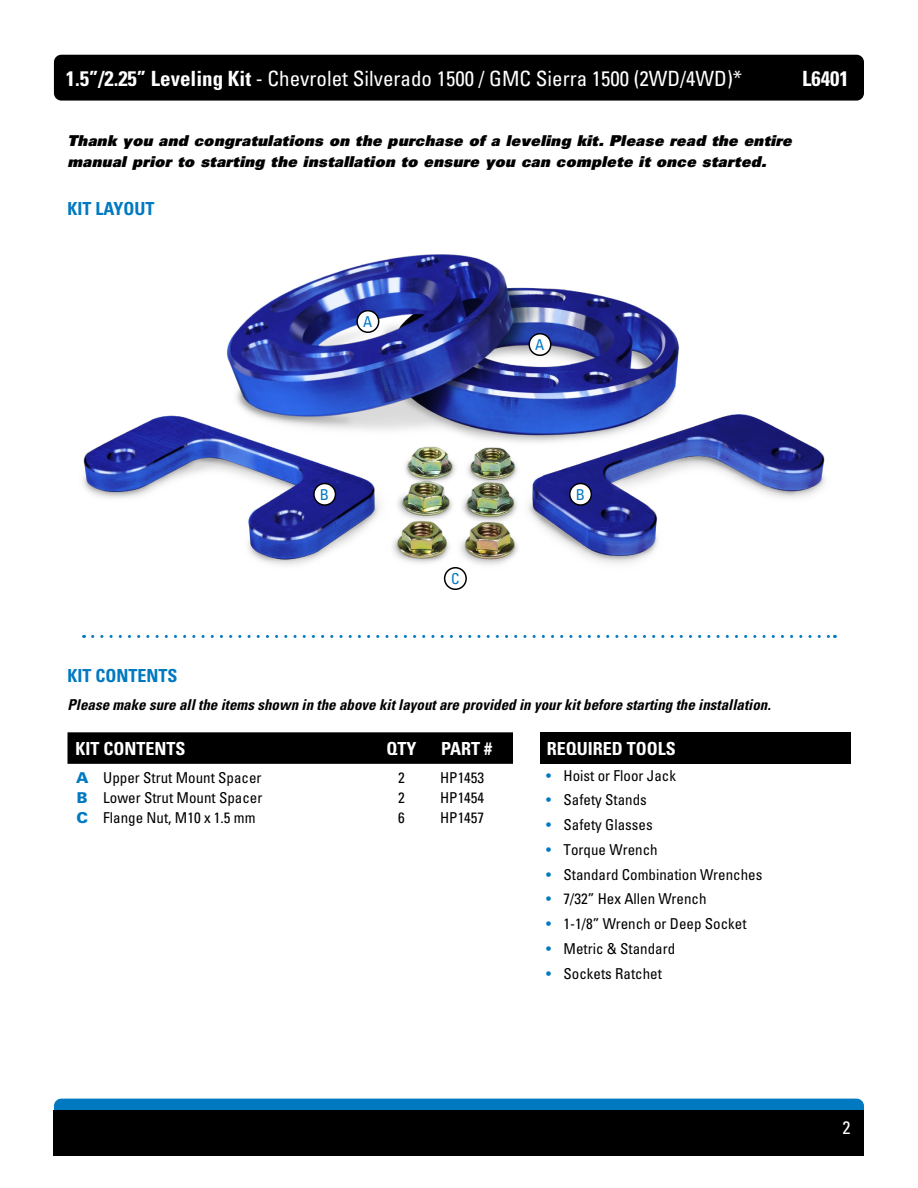
<style>
.page{position:relative;width:918px;height:1188px;background:#fff}
.page>*{position:absolute;margin:0;border:0;box-sizing:border-box;transform-origin:0 0}
.t1{font:condensed 21px "Univers LT Std";color:#fff}
.t2{font:700 condensed 21px "Univers LT Std";color:#fff}
.t3{font:700 condensed 18px "Univers LT Std";color:#fff}
.t4{font:700 condensed 18px "Univers LT Std";color:#0079c1}
.t5{font:condensed 18px "Univers LT Std";color:#fff}
.t6{font:condensed 15px/24.8px "Univers LT Std";color:#000}
.t7{font:15px/21px "Univers LT Std X Black Obl";letter-spacing:.025em;color:#000}
.t8{font:italic 700 condensed 15px "Univers LT Std";color:#000}
.t9{font:condensed 15px/24.8px "Univers LT Std";color:#0079c1;text-align:justify}
.s1{font-weight:700}
.s2{font-weight:900;font-stretch:normal;color:#0079c1}
</style>
<div class="page">
<div style="left:54px;top:55px;width:810px;height:46px;background:#000;border-radius:7px"></div>
<div style="left:54px;top:1099px;width:810px;height:45px;background:#0079c1;border-radius:7px"></div>
<div style="left:54px;top:1110px;width:810px;height:46px;background:#000"></div>
<div style="left:68px;top:732px;width:445px;height:32px;background:#000"></div>
<div style="left:540px;top:732px;width:310px;height:32px;background:#000"></div>
<svg style="left:93px;top:635px;width:742px;height:3px"></svg>
<img style="left:83px;top:254px;width:742px;height:336px">
<div style="left:357px;top:311px;width:22px;height:21px;background:#fff;border-radius:50%"></div>
<div style="left:356px;top:310px;width:23px;height:23px;border:2px solid #000;border-radius:50%"></div>
<div style="left:529px;top:334px;width:22px;height:21px;background:#fff;border-radius:50%"></div>
<div style="left:528px;top:333px;width:24px;height:23px;border:2px solid #000;border-radius:50%"></div>
<div style="left:445px;top:568px;width:21px;height:21px;background:#fff;border-radius:50%"></div>
<div style="left:444px;top:567px;width:23px;height:23px;border:2px solid #000;border-radius:50%"></div>
<div style="left:314px;top:484px;width:21px;height:21px;background:#fff;border-radius:50%"></div>
<div style="left:313px;top:483px;width:23px;height:23px;border:2px solid #000;border-radius:50%"></div>
<div style="left:570px;top:484px;width:21px;height:21px;background:#fff;border-radius:50%"></div>
<div style="left:569px;top:483px;width:23px;height:23px;border:2px solid #000;border-radius:50%"></div>
<h1 class="t1" style="left:66px;top:65px;width:678px"><span class="s1">1.5”/2.25” Leveling Kit</span> - Chevrolet Silverado 1500 / GMC Sierra 1500 (2WD/4WD)*</h1>
<h1 class="t2" style="left:802px;top:65px;width:48px">L6401</h1>
<p class="t7" style="left:68px;top:130px;width:726px">Thank you and congratulations on the purchase of a leveling kit. Please read the entire manual prior to starting the installation to ensure you can complete it once started.</p>
<p class="t4" style="left:68px;top:197px;width:89px">KIT LAYOUT</p>
<p class="t9" style="left:363px;top:309px;width:11px">A</p>
<p class="t9" style="left:535px;top:332px;width:11px">A</p>
<p class="t9" style="left:320px;top:482px;width:11px">B</p>
<p class="t9" style="left:576px;top:482px;width:11px">B</p>
<p class="t9" style="left:451px;top:566px;width:10px">C</p>
<p class="t4" style="left:68px;top:665px;width:112px">KIT CONTENTS</p>
<p class="t8" style="left:68px;top:695px;width:705px">Please make sure all the items shown in the above kit layout are provided in your kit before starting the installation.</p>
<p class="t3" style="left:75px;top:737px;width:112px">KIT CONTENTS</p>
<p class="t3" style="left:386px;top:737px;width:32px">QTY</p>
<p class="t3" style="left:441px;top:737px;width:53px">PART #</p>
<p class="t6" style="left:76px;top:765px;width:187px"><span class="s2">A</span> Upper Strut Mount Spacer</p>
<p class="t6" style="left:398px;top:765px;width:8px">2</p>
<p class="t6" style="left:440px;top:765px;width:46px">HP1453</p>
<p class="t6" style="left:77px;top:785px;width:187px"><span class="s2">B</span> Lower Strut Mount Spacer</p>
<p class="t6" style="left:398px;top:785px;width:8px">2</p>
<p class="t6" style="left:440px;top:785px;width:46px">HP1454</p>
<p class="t6" style="left:77px;top:805px;width:181px"><span class="s2">C</span> Flange Nut, M10 x 1.5 mm</p>
<p class="t6" style="left:398px;top:805px;width:8px">6</p>
<p class="t6" style="left:440px;top:805px;width:46px">HP1457</p>
<p class="t3" style="left:547px;top:737px;width:131px">REQUIRED TOOLS</p>
<p class="t9" style="left:546px;top:763px;width:6px">• • • • • • • • •</p>
<p class="t6" style="left:564px;top:763px;width:200px">Hoist or Floor Jack<br>Safety Stands<br>Safety Glasses<br>Torque Wrench<br>Standard Combination Wrenches<br>7/32” Hex Allen Wrench<br>1-1/8” Wrench or Deep Socket<br>Metric &amp; Standard<br>Sockets Ratchet</p>
<p class="t5" style="left:843px;top:1116px;width:9px">2</p>
</div>
